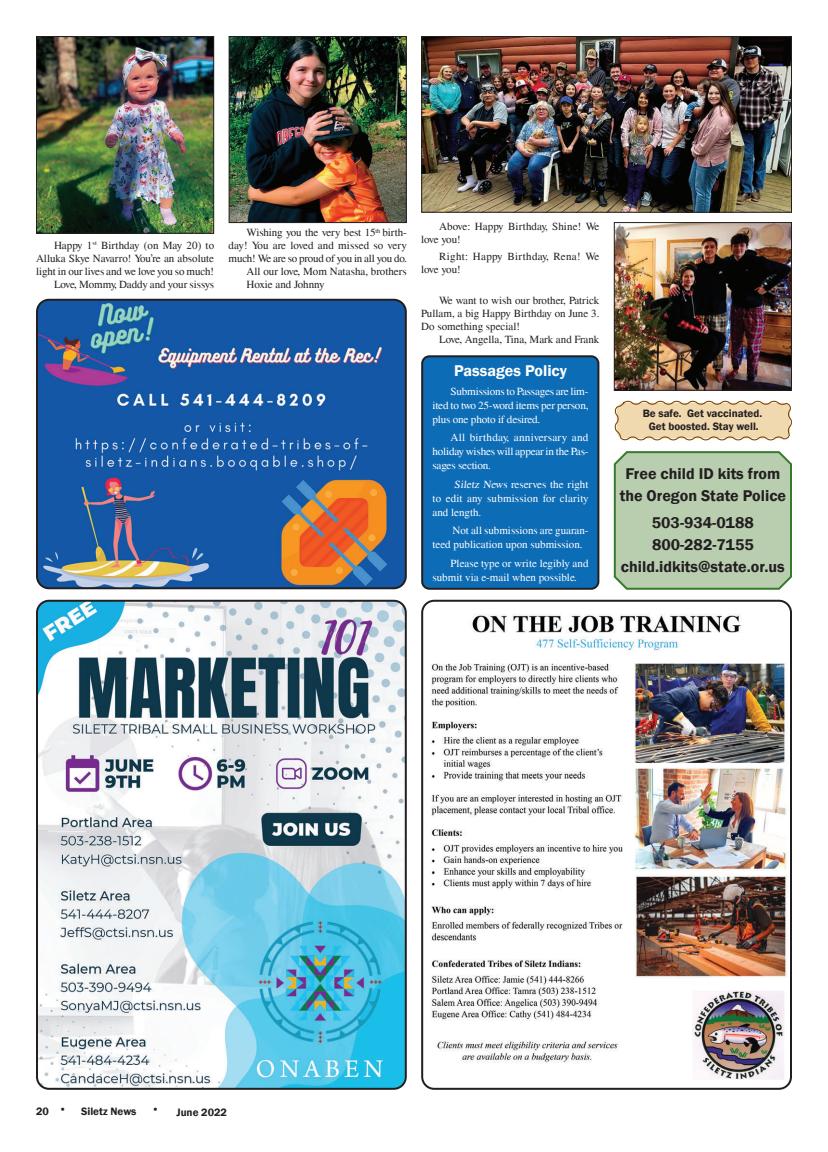
<style>
.page{position:relative;width:828px;height:1152px;background:#fff}
.page>*{position:absolute;margin:0;border:0;box-sizing:border-box;transform-origin:0 0}
.t1{font:600 16px/22px "Franklin Gothic";color:#231f20;text-align:center}
.t2{font:600 16px "Franklin Gothic";color:#fff}
.t3{font:11px/13px "Times S";color:#231f20;text-align:right}
.t4{font:11px/14px "Times S";color:#fff;text-align:justify}
.t5{font:600 11px/13px "Franklin Gothic";color:#231f20;text-align:center}
.t6{font:11px/13px "Times S";letter-spacing:.025em;color:#231f20}
</style>
<div class="page">
<div style="left:422px;top:356px;width:176px;height:233px;background:#0d6cb6;border-radius:7px"></div>
<div style="left:421px;top:355px;width:178px;height:235px;border:2px solid #231f20;border-radius:7px"></div>
<svg style="left:613px;top:451px;width:179px;height:139px;background:#b4cbaa"></svg>
<svg style="left:614px;top:400px;width:178px;height:41px;background:#ead4ad"></svg>
<img style="left:38px;top:38px;width:174px;height:194px">
<div style="left:36px;top:36px;width:178px;height:198px;border:1px solid #231f20"></div>
<img style="left:231px;top:38px;width:174px;height:183px">
<div style="left:229px;top:36px;width:178px;height:187px;border:1px solid #231f20"></div>
<img style="left:616px;top:224px;width:174px;height:165px">
<div style="left:614px;top:222px;width:178px;height:169px;border:1px solid #231f20"></div>
<img style="left:423px;top:38px;width:367px;height:173px">
<div style="left:421px;top:36px;width:371px;height:177px;border:1px solid #231f20"></div>
<img style="left:424px;top:603px;width:366px;height:477px">
<div style="left:421px;top:600px;width:371px;height:490px;border:2px solid #231f20;border-radius:12px"></div>
<img style="left:38px;top:602px;width:366px;height:485px">
<div style="left:36px;top:600px;width:371px;height:490px;border:2px solid #231f20;border-radius:12px"></div>
<img style="left:38px;top:301px;width:366px;height:286px">
<div style="left:36px;top:299px;width:371px;height:290px;border:2px solid #231f20;border-radius:12px"></div>
<p class="t3" style="left:36px;top:238px;width:180px">Happy 1<sup>st</sup> Birthday (on May 20) to Alluka Skye Navarro! You’re an absolute light in our lives and we love you so much!<br>Love, Mommy, Daddy and your sissys</p>
<p class="t3" style="left:247px;top:226px;width:162px">Wishing you the very best 15<sup>th</sup> birth-</p>
<p class="t3" style="left:229px;top:239px;width:180px">day! You are loved and missed so very</p>
<p class="t3" style="left:229px;top:252px;width:180px">much! We are so proud of you in all you do.</p>
<p class="t3" style="left:247px;top:265px;width:162px">All our love, Mom Natasha, brothers</p>
<p class="t3" style="left:247px;top:278px;width:79px">Hoxie and Johnny</p>
<p class="t3" style="left:421px;top:219px;width:180px;text-align:left;text-indent:18px">Above: Happy Birthday, Shine! We love you!</p>
<p class="t6" style="left:421px;top:250px;width:180px;text-indent:18px">Right: Happy Birthday, Rena! We love you!</p>
<p class="t3" style="left:421px;top:293px;width:180px;text-align:justify;text-indent:18px">We want to wish our brother, Patrick Pullam, a big Happy Birthday on June 3.<br>Do something special!</p>
<p class="t3" style="left:439px;top:332px;width:162px">Love, Angella, Tina, Mark and Frank</p>
<h1 class="t2" style="left:454px;top:361px;width:114px">Passages Policy</h1>
<p class="t4" style="left:432px;top:384px;width:158px;text-indent:18px">Submissions to Passages are lim&shy;ited to two 25-word items per person, plus one photo if desired.</p>
<p class="t4" style="left:433px;top:430px;width:158px;text-indent:18px">All birthday, anniversary and holiday wishes will appear in the Pas&shy;sages section.</p>
<p class="t4" style="left:433px;top:477px;width:158px;text-indent:22px">Siletz News reserves the right to edit any submission for clarity and length.</p>
<p class="t4" style="left:433px;top:523px;width:158px;text-indent:20px">Not all submissions are guaran&shy;teed publication upon submission.</p>
<p class="t4" style="left:433px;top:556px;width:158px;text-indent:18px">Please type or write legibly and submit via e-mail when possible.</p>
<p class="t5" style="left:643px;top:407px;width:121px">Be safe. Get vaccinated.<br>Get boosted. Stay well.</p>
<h1 class="t1" style="left:620px;top:463px;width:168px">Free child ID kits from the Oregon State Police</h1>
<h1 class="t1" style="left:621px;top:512px;width:165px">503-934-0188<br>800-282-7155 child.idkits@state.or.us</h1>
<p class="t5" style="left:36px;top:1105px;width:32px">20 •</p>
<p class="t5" style="left:81px;top:1105px;width:57px">Siletz News</p>
<p class="t5" style="left:152px;top:1106px;width:77px">• June 2022</p>
</div>
